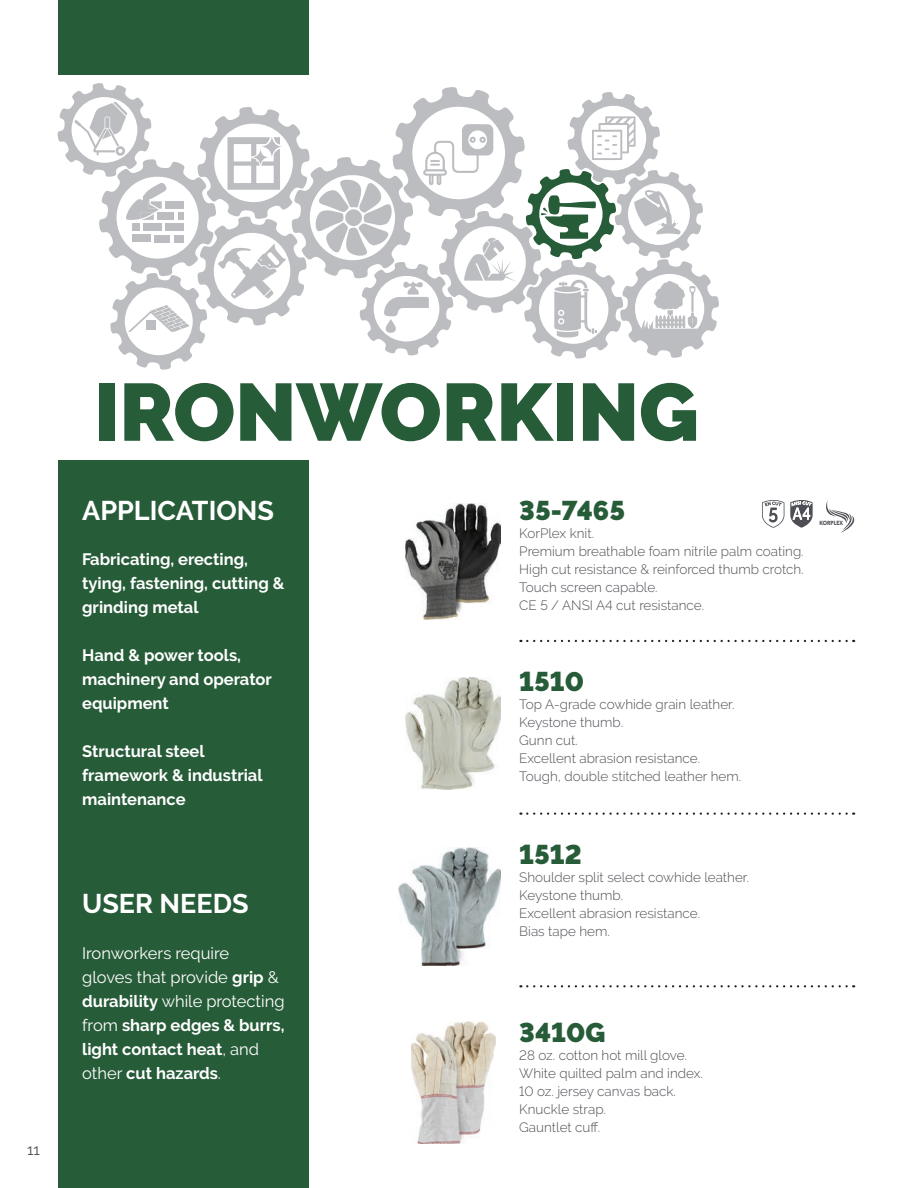
<style>
.page{position:relative;width:918px;height:1188px;background:#fff}
.page>*{position:absolute;margin:0;border:0;box-sizing:border-box;transform-origin:0 0}
.t1{font:900 81px "Raleway";color:#275c39}
.t2{font:700 27px "Raleway";color:#fff}
.t3{font:900 27px "Raleway";color:#275c39}
.t4{font:700 16.5px/24px "Raleway";color:#fff}
.t5{font:16.5px/24px "Raleway";color:#fff}
.t6{font:15px "Raleway";color:#4b4c4d}
.t7{font:300 13.5px/18px "Raleway";color:#4d4f54}
.t8{font:700 5.85px "Avenir Next LT Pro";color:#4d4f54;scale:.86 1}
.s1{font-weight:700}
</style>
<div class="page">
<div style="left:58px;top:461px;width:250px;height:727px;background:#275c39"></div>
<div style="left:58px;top:0;width:250px;height:74px;background:#275c39"></div>
<img style="left:406px;top:503px;width:95px;height:116px">
<img style="left:406px;top:677px;width:95px;height:113px">
<img style="left:398px;top:847px;width:103px;height:118px">
<img style="left:411px;top:1022px;width:84px;height:122px">
<svg style="left:527px;top:640px;width:327px;height:2px"></svg>
<svg style="left:527px;top:813px;width:327px;height:2px"></svg>
<svg style="left:527px;top:985px;width:327px;height:2px"></svg>
<svg style="left:790px;top:500px;width:23px;height:28px"></svg>
<svg style="left:762px;top:500px;width:22px;height:28px"></svg>
<svg style="left:826px;top:500px;width:28px;height:33px"></svg>
<svg style="left:58px;top:83px;width:661px;height:287px"></svg>
<p class="t6" style="left:27px;top:1141px;width:14px">11</p>
<h1 class="t1" style="left:94px;top:365px;width:607px">IRONWORKING</h1>
<h2 class="t2" style="left:82px;top:495px;width:193px">APPLICATIONS</h2>
<p class="t4" style="left:82px;top:547px;width:204px">Fabricating, erecting, tying, fastening, cutting &amp; grinding metal</p>
<p class="t4" style="left:82px;top:643px;width:191px">Hand &amp; power tools, machinery and operator equipment</p>
<p class="t4" style="left:82px;top:739px;width:182px">Structural steel framework &amp; industrial maintenance</p>
<h2 class="t2" style="left:82px;top:888px;width:168px">USER NEEDS</h2>
<p class="t5" style="left:82px;top:941px;width:204px">Ironworkers require<br>gloves that provide <span class="s1">grip</span> &amp; <span class="s1">durability</span> while protecting from <span class="s1">sharp edges &amp; burrs, light contact heat</span>, and other <span class="s1">cut hazards</span>.</p>
<h2 class="t3" style="left:519px;top:495px;width:107px">35-7465</h2>
<p class="t7" style="left:519px;top:524px;width:286px">KorPlex knit.<br>Premium breathable foam nitrile palm coating.<br>High cut resistance &amp; reinforced thumb crotch.<br>Touch screen capable.<br>CE 5 / ANSI A4 cut resistance.</p>
<p class="t8" style="left:819px;top:519px;width:29px">KORPLEX</p>
<h2 class="t3" style="left:519px;top:666px;width:66px">1510</h2>
<p class="t7" style="left:519px;top:696px;width:223px">Top A-grade cowhide grain leather.<br>Keystone thumb.<br>Gunn cut.<br>Excellent abrasion resistance.<br>Tough, double stitched leather hem.</p>
<h2 class="t3" style="left:519px;top:839px;width:64px">1512</h2>
<p class="t7" style="left:519px;top:868px;width:232px">Shoulder split select cowhide leather.<br>Keystone thumb.<br>Excellent abrasion resistance.<br>Bias tape hem.</p>
<h2 class="t3" style="left:519px;top:1017px;width:88px">3410G</h2>
<p class="t7" style="left:519px;top:1046px;width:185px">28 oz. cotton hot mill glove.<br>White quilted palm and index.<br>10 oz. jersey canvas back.<br>Knuckle strap.<br>Gauntlet cuff.</p>
</div>
